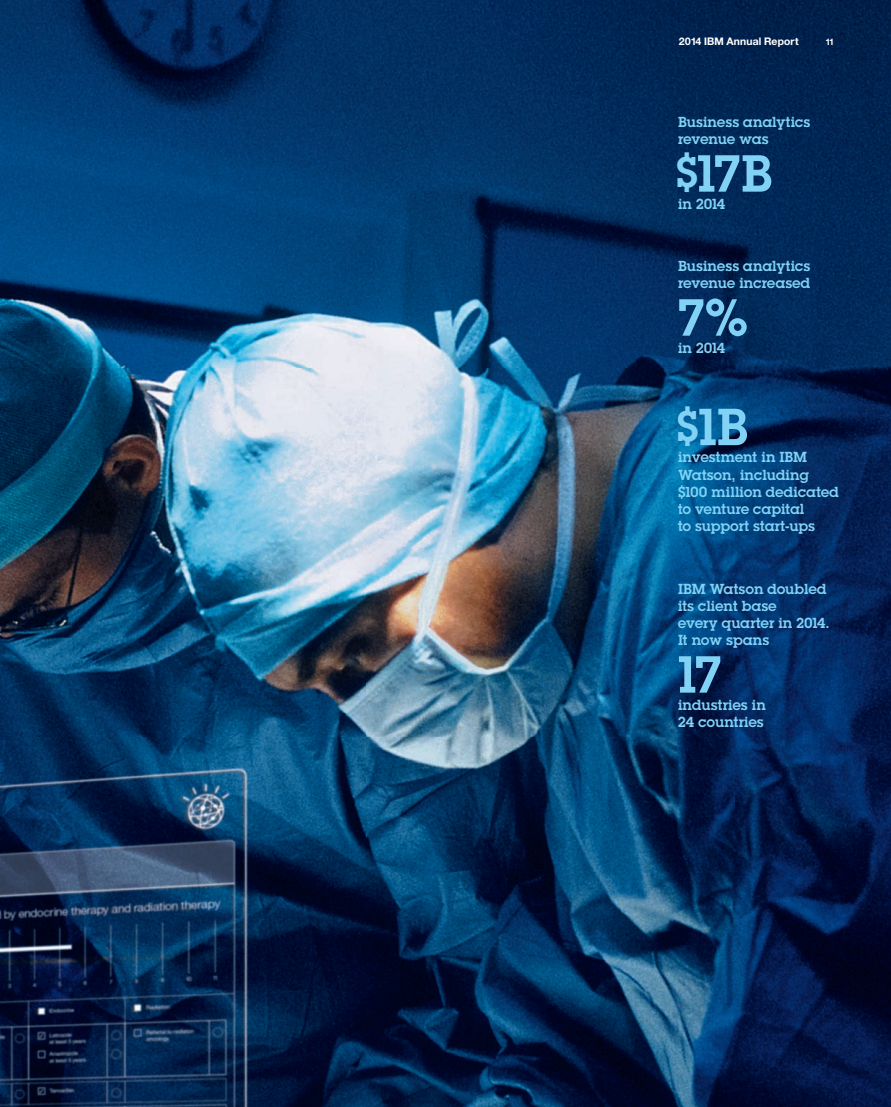
<style>
.page{position:relative;width:891px;height:1107px;background:#fff}
.page>*{position:absolute;margin:0;border:0;box-sizing:border-box;transform-origin:0 0}
.t1{font:51px "Lubalin Demifor IBM";letter-spacing:-.005em;color:#81d2f5}
.t2{font:14.25px/17.2px "Lubalin Demifor IBM";letter-spacing:.01em;color:#81d2f5}
.t3{font:10.5px "Helv Neue Boldfor IBM";letter-spacing:.025em;color:#fff}
.t4{font:9px "Helv Neue Boldfor IBM";color:#fff}
.s1{font-size:42px}
</style>
<div class="page">
<img style="left:0;top:0;width:891px;height:1107px">
<p class="t3" style="left:679px;top:35px;width:122px">2014 IBM Annual Report</p>
<p class="t4" style="left:826px;top:36px;width:9px">11</p>
<p class="t2" style="left:678px;top:113px;width:134px">Business analytics revenue was</p>
<h1 class="t1" style="left:676px;top:140px;width:98px"><span class="s1">$</span>17B</h1>
<p class="t2" style="left:678px;top:195px;width:49px">in 2014</p>
<p class="t2" style="left:678px;top:257px;width:134px">Business analytics revenue increased</p>
<h1 class="t1" style="left:678px;top:284px;width:72px">7%</h1>
<p class="t2" style="left:678px;top:339px;width:49px">in 2014</p>
<h1 class="t1" style="left:677px;top:393px;width:73px"><span class="s1">$</span>1B</h1>
<p class="t2" style="left:678px;top:449px;width:163px">investment in IBM<br>Watson, including $100 million dedicated to venture capital<br>to support start-ups</p>
<p class="t2" style="left:678px;top:580px;width:153px">IBM Watson doubled its client base<br>every quarter in 2014.<br>It now spans</p>
<h1 class="t1" style="left:678px;top:641px;width:44px">17</h1>
<p class="t2" style="left:678px;top:696px;width:89px">industries in<br>24 countries</p>
</div>
